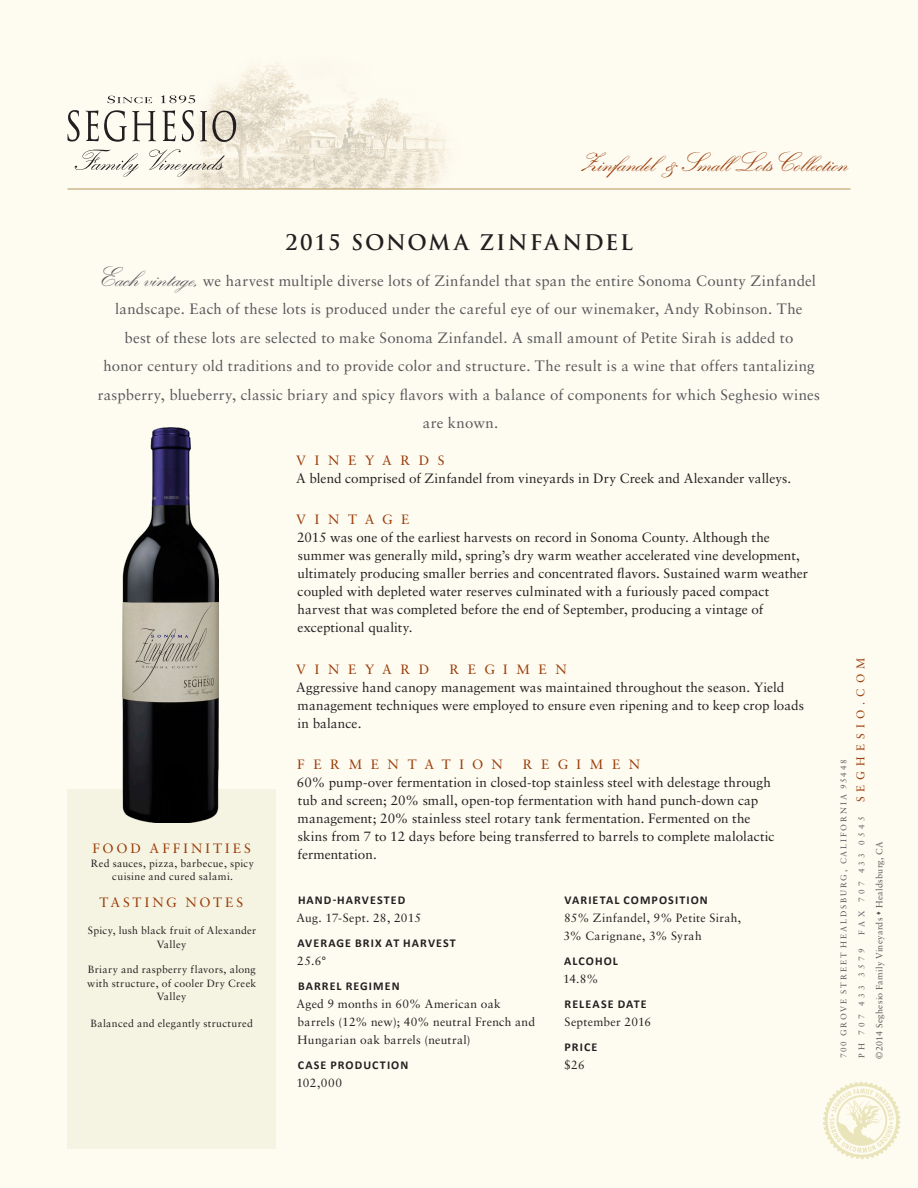
<style>
.page{position:relative;width:918px;height:1188px;background:#fefbf1}
.page>*{position:absolute;margin:0;border:0;box-sizing:border-box;transform-origin:0 0}
.t1{font:700 27px "Kuenstler Script LT Std 2";color:#9a3c07}
.Varietal_Name{font:700 21px "Trajan Pro";letter-spacing:.08em;color:#231f20}
.Intro_Paragraph{font:15px/28.5px "Sabon LT Std";letter-spacing:.015em;color:#57585a;text-align:center}
.main_body_copy{font:13.5px/18px "Sabon LT Std";letter-spacing:.005em;color:#231f20}
.Subhead{font:13.5px "Sabon LT Std";letter-spacing:.645em;color:#9a3c07}
.Food_Subhead{font:13.5px "Sabon LT Std";letter-spacing:.225em;color:#9a3c07}
.Food_Tasting_body_co{font:13.5px "Sabon LT Std";letter-spacing:.21em;color:#9a3c07}
.Spec_body_copy{font:12px/18px "Sabon LT Std";letter-spacing:.02em;color:#231f20}
.Specs_subhead{font:700 12px "Calibri";letter-spacing:.09em;color:#231f20}
.t2{font:11.25px "Sabon LT Std";letter-spacing:.46em;color:#9a3c07}
.Food_Tasting_body_co-2{font:10.5px/13.5px "Sabon LT Std";letter-spacing:.03em;color:#231f20;text-align:center}
.t3{font:9px "Sabon LT Std";letter-spacing:.035em;color:#57585a}
.t4{font:8.25px/18px "Sabon LT Std";letter-spacing:.24em;color:#57585a}
.t5{font:8.25px "Sabon LT Std";letter-spacing:.395em;color:#57585a}
.s1{font-family:"Kuenstler Script LT Std 2";font-weight:700;font-size:27px}
</style>
<div class="page">
<img style="left:178px;top:62px;width:284px;height:127px">
<hr style="left:67px;top:189px;width:783px;height:1px;background:#b39758">
<svg style="left:823px;top:1082px;width:77px;height:77px"></svg>
<div style="left:68px;top:789px;width:208px;height:360px;background:#f5f4e2"></div>
<img style="left:123px;top:427px;width:96px;height:396px">
<svg style="left:75px;top:150px;width:64px;height:27px"></svg>
<svg style="left:149px;top:149px;width:76px;height:28px"></svg>
<svg style="left:108px;top:96px;width:44px;height:7px"></svg>
<svg style="left:161px;top:95px;width:34px;height:8px"></svg>
<svg style="left:67px;top:110px;width:13px;height:32px"></svg>
<svg style="left:162px;top:110px;width:14px;height:31px"></svg>
<svg style="left:86px;top:110px;width:70px;height:32px"></svg>
<svg style="left:200px;top:110px;width:39px;height:32px"></svg>
<svg style="left:182px;top:110px;width:12px;height:32px"></svg>
<h1 class="t1" style="left:580px;top:148px;width:268px">Zinfandel &amp; Small Lots Collection</h1>
<p class="Varietal_Name" style="left:285px;top:230px;width:349px">2015 SONOMA ZINFANDEL</p>
<p class="Intro_Paragraph" style="left:98px;top:266px;width:724px"><span class="s1">Each vintage,</span> we harvest multiple diverse lots of Zinfandel that span the entire Sonoma County Zinfandel landscape. Each of these lots is produced under the careful eye of our winemaker, Andy Robinson. The<br>best of these lots are selected to make Sonoma Zinfandel. A small amount of Petite Sirah is added to<br>honor century old traditions and to provide color and structure. The result is a wine that offers tantalizing raspberry, blueberry, classic briary and spicy flavors with a balance of components for which Seghesio wines are known.</p>
<p class="Food_Subhead" style="left:92px;top:841px;width:160px">FOOD AFFINITIES</p>
<p class="Food_Tasting_body_co-2" style="left:91px;top:856px;width:165px">Red sauces, pizza, barbecue, spicy cuisine and cured salami.</p>
<p class="Food_Tasting_body_co" style="left:99px;top:895px;width:145px">TASTING NOTES</p>
<p class="Food_Tasting_body_co-2" style="left:88px;top:924px;width:170px">Spicy, lush black fruit of Alexander<br>Valley</p>
<p class="Food_Tasting_body_co-2" style="left:87px;top:963px;width:171px">Briary and raspberry flavors, along with structure, of cooler Dry Creek<br>Valley</p>
<p class="Food_Tasting_body_co-2" style="left:91px;top:1017px;width:164px">Balanced and elegantly structured</p>
<p class="Subhead" style="left:296px;top:452px;width:150px">VINEYARDS</p>
<p class="main_body_copy" style="left:296px;top:469px;width:497px">A blend comprised of Zinfandel from vineyards in Dry Creek and Alexander valleys.</p>
<p class="Subhead" style="left:296px;top:512px;width:115px">VINTAGE</p>
<p class="main_body_copy" style="left:297px;top:528px;width:513px">2015 was one of the earliest harvests on record in Sonoma County. Although the summer was generally mild, spring’s dry warm weather accelerated vine development, ultimately producing smaller berries and concentrated flavors. Sustained warm weather coupled with depleted water reserves culminated with a furiously paced compact harvest that was completed before the end of September, producing a vintage of exceptional quality.</p>
<p class="Subhead" style="left:296px;top:661px;width:135px">VINEYARD</p>
<p class="Subhead" style="left:449px;top:661px;width:119px">REGIMEN</p>
<p class="main_body_copy" style="left:296px;top:678px;width:509px">Aggressive hand canopy management was maintained throughout the season. Yield management techniques were employed to ensure even ripening and to keep crop loads in balance.</p>
<p class="Subhead" style="left:297px;top:756px;width:207px">FERMENTATION</p>
<p class="Subhead" style="left:523px;top:756px;width:119px">REGIMEN</p>
<p class="main_body_copy" style="left:297px;top:773px;width:479px">60% pump-over fermentation in closed-top stainless steel with delestage through tub and screen; 20% small, open-top fermentation with hand punch-down cap management; 20% stainless steel rotary tank fermentation. Fermented on the skins from 7 to 12 days before being transferred to barrels to complete malolactic fermentation.</p>
<p class="Specs_subhead" style="left:298px;top:893px;width:109px">HAND-HARVESTED</p>
<p class="Spec_body_copy" style="left:296px;top:909px;width:126px">Aug. 17-Sept. 28, 2015</p>
<p class="Specs_subhead" style="left:297px;top:935px;width:160px">AVERAGE BRIX AT HARVEST</p>
<p class="Spec_body_copy" style="left:297px;top:952px;width:31px">25.6°</p>
<p class="Specs_subhead" style="left:298px;top:978px;width:103px">BARREL REGIMEN</p>
<p class="Spec_body_copy" style="left:296px;top:995px;width:240px">Aged 9 months in 60% American oak barrels (12% new); 40% neutral French and<br>Hungarian oak barrels (neutral)</p>
<p class="Specs_subhead" style="left:298px;top:1057px;width:112px">CASE PRODUCTION</p>
<p class="Spec_body_copy" style="left:296px;top:1073px;width:47px">102,000</p>
<p class="Specs_subhead" style="left:564px;top:893px;width:145px">VARIETAL COMPOSITION</p>
<p class="Spec_body_copy" style="left:564px;top:909px;width:179px">85% Zinfandel, 9% Petite Sirah,<br>3% Carignane, 3% Syrah</p>
<p class="Specs_subhead" style="left:564px;top:953px;width:55px">ALCOHOL</p>
<p class="Spec_body_copy" style="left:563px;top:970px;width:37px">14.8%</p>
<p class="Specs_subhead" style="left:565px;top:996px;width:84px">RELEASE DATE</p>
<p class="Spec_body_copy" style="left:564px;top:1013px;width:88px">September 2016</p>
<p class="Specs_subhead" style="left:565px;top:1039px;width:34px">PRICE</p>
<p class="Spec_body_copy" style="left:564px;top:1055px;width:22px">$26</p>
<p class="t2" style="left:854px;top:802px;width:146px;rotate:-90deg">SEGHESIO.COM</p>
<p class="t4" style="left:835px;top:1058px;width:300px;rotate:-90deg">700 GROVE STREET HEALDSBURG, CALIFORNIA 95448<br>PH 707 433 3579</p>
<p class="t5" style="left:857px;top:935px;width:120px;rotate:-90deg">FAX 707 433 0545</p>
<p class="t3" style="left:874px;top:1059px;width:219px;rotate:-90deg">©2014 Seghesio Family Vineyards ♦ Healdsburg, CA</p>
</div>
